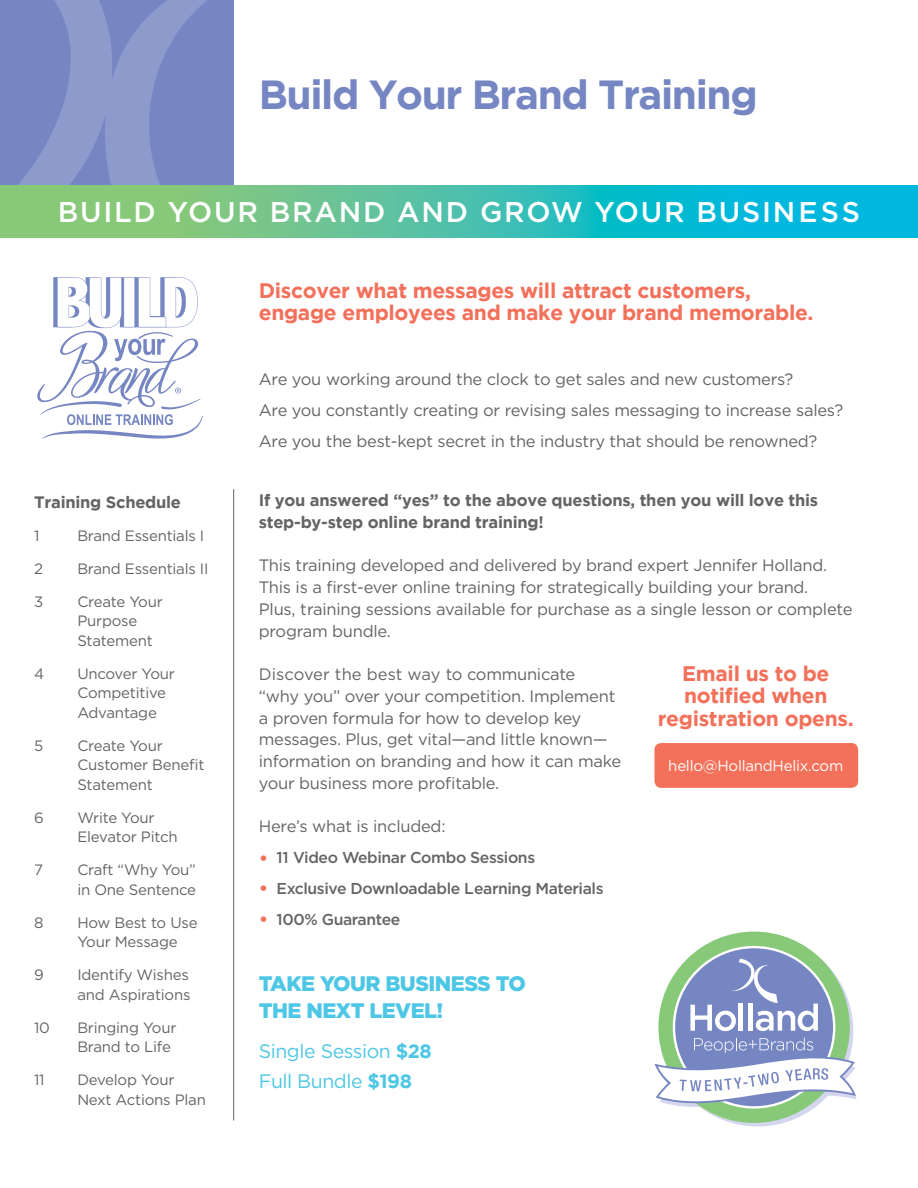
<style>
.page{position:relative;width:918px;height:1188px;background:#fff}
.page>*{position:absolute;margin:0;border:0;box-sizing:border-box;transform-origin:0 0}
.t1{font:700 40.5px "Gotham";letter-spacing:-.035em;color:#7686c2}
.t2{font:500 28.5px "Gotham";letter-spacing:.06em;color:#fff}
.t3{font:700 21px/22.5px "Gotham";letter-spacing:-.015em;color:#f3705a}
.t4{font:900 21px/27px "Gotham";letter-spacing:-.025em;color:#4dc7e5}
.t5{font:19.5px/30px "Gotham";letter-spacing:-.025em;color:#4dc7e5}
.t6{font:16.5px/21.8px "Gotham";letter-spacing:-.015em;color:#636466}
.t7{font:700 16.5px/21.8px "Gotham";letter-spacing:-.015em;color:#636466}
.t8{font:500 15.75px "Gotham";letter-spacing:-.025em;color:#636466}
.t9{font:15px/19.5px "Gotham";letter-spacing:-.015em;color:#636466}
.t10{font:15px "Gotham";letter-spacing:-.015em;color:#fff}
.s1{font-size:19.5px;color:#f3705a}
.s2{font-weight:700}
</style>
<div class="page">
<div style="left:654px;top:743px;width:204px;height:45px;background:#f3705a;border-radius:7px"></div>
<div style="left:0;top:0;width:233px;height:185px;background:#7686c2"></div>
<svg style="left:18px;top:0;width:189px;height:185px"></svg>
<svg style="left:0;top:185px;width:918px;height:52px;background:#43bfab"></svg>
<svg style="left:37px;top:277px;width:166px;height:162px"></svg>
<hr style="left:233px;top:489px;width:1px;height:632px;background:#636466">
<div style="left:658px;top:932px;width:192px;height:191px;background:#87c879;border-radius:50%"></div>
<svg style="left:654px;top:946px;width:203px;height:165px"></svg>
<h1 class="t1" style="left:259px;top:72px;width:500px">Build Your Brand Training</h1>
<h2 class="t2" style="left:58px;top:193px;width:804px">BUILD YOUR BRAND AND GROW YOUR BUSINESS</h2>
<p class="t3" style="left:259px;top:280px;width:556px;line-height:21.8px">Discover what messages will attract customers, engage employees and make your brand memorable.</p>
<p class="t7" style="left:34px;top:491px;width:148px">Training Schedule</p>
<p class="t9" style="left:34px;top:525px;width:7px">1</p>
<p class="t9" style="left:77px;top:525px;width:129px">Brand Essentials I</p>
<p class="t9" style="left:34px;top:558px;width:10px">2</p>
<p class="t9" style="left:77px;top:558px;width:133px">Brand Essentials II</p>
<p class="t9" style="left:34px;top:591px;width:11px">3</p>
<p class="t9" style="left:77px;top:591px;width:87px">Create Your<br>Purpose<br>Statement</p>
<p class="t9" style="left:34px;top:663px;width:12px">4</p>
<p class="t9" style="left:77px;top:663px;width:99px">Uncover Your<br>Competitive<br>Advantage</p>
<p class="t9" style="left:34px;top:735px;width:11px">5</p>
<p class="t9" style="left:77px;top:735px;width:129px">Create Your<br>Customer Benefit<br>Statement</p>
<p class="t9" style="left:34px;top:807px;width:11px">6</p>
<p class="t9" style="left:77px;top:807px;width:102px">Write Your<br>Elevator Pitch</p>
<p class="t9" style="left:34px;top:860px;width:10px">7</p>
<p class="t9" style="left:77px;top:860px;width:120px">Craft “Why You” in One Sentence</p>
<p class="t9" style="left:34px;top:912px;width:11px">8</p>
<p class="t9" style="left:77px;top:912px;width:122px">How Best to Use<br>Your Message</p>
<p class="t9" style="left:34px;top:965px;width:11px">9</p>
<p class="t9" style="left:77px;top:965px;width:115px">Identify Wishes and Aspirations</p>
<p class="t9" style="left:34px;top:1017px;width:17px">10</p>
<p class="t9" style="left:77px;top:1017px;width:101px">Bringing Your<br>Brand to Life</p>
<p class="t9" style="left:34px;top:1070px;width:12px">11</p>
<p class="t9" style="left:77px;top:1070px;width:130px">Develop Your<br>Next Actions Plan</p>
<p class="t6" style="left:259px;top:364px;width:586px;line-height:30.8px">Are you working around the clock to get sales and new customers?<br>Are you constantly creating or revising sales messaging to increase sales?<br>Are you the best-kept secret in the industry that should be renowned?</p>
<p class="t7" style="left:259px;top:489px;width:561px">If you answered “yes” to the above questions, then you will love this step-by-step online brand training!</p>
<p class="t6" style="left:259px;top:554px;width:595px">This training developed and delivered by brand expert Jennifer Holland.<br>This is a first-ever online training for strategically building your brand.<br>Plus, training sessions available for purchase as a single lesson or complete program bundle.</p>
<p class="t6" style="left:259px;top:663px;width:364px">Discover the best way to communicate<br>“why you” over your competition. Implement a proven formula for how to develop key messages. Plus, get vital—and little known— information on branding and how it can make your business more profitable.</p>
<p class="t6" style="left:259px;top:815px;width:188px">Here’s what is included:</p>
<p class="t8" style="left:259px;top:847px;width:278px"><span class="s1">•</span> 11 Video Webinar Combo Sessions</p>
<p class="t8" style="left:259px;top:878px;width:346px"><span class="s1">•</span> Exclusive Downloadable Learning Materials</p>
<p class="t8" style="left:259px;top:909px;width:143px"><span class="s1">•</span> 100% Guarantee</p>
<p class="t3" style="left:658px;top:661px;width:197px;text-align:center">Email us to be notified when registration opens.</p>
<p class="t10" style="left:668px;top:756px;width:176px">hello@HollandHelix.com</p>
<p class="t4" style="left:259px;top:970px;width:269px">TAKE YOUR BUSINESS TO<br>THE NEXT LEVEL!</p>
<p class="t5" style="left:259px;top:1036px;width:175px">Single Session <span class="s2">$28<br></span>Full Bundle <span class="s2">$198</span></p>
</div>
